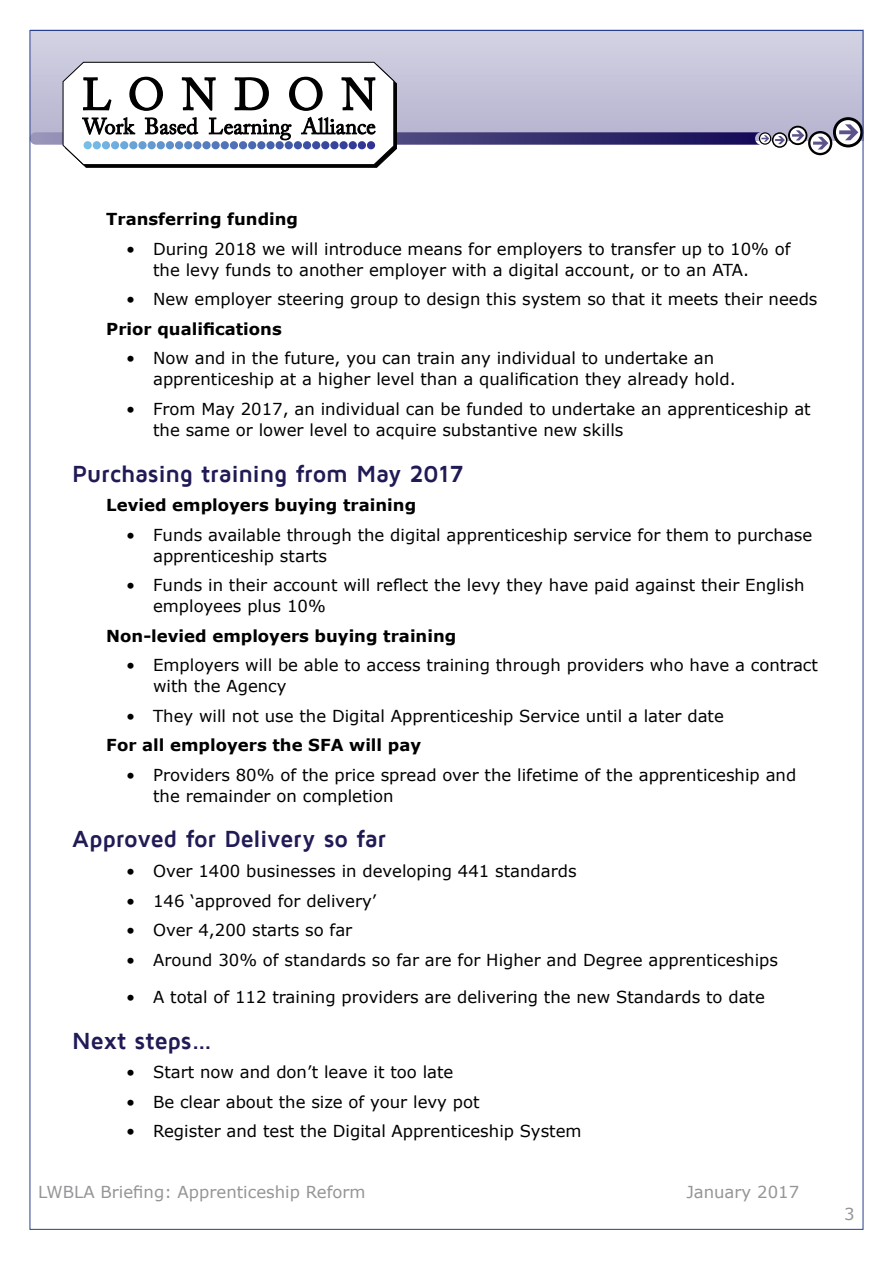
<style>
.page{position:relative;width:893px;height:1263px;background:#fff}
.page>*{position:absolute;margin:0;border:0;box-sizing:border-box;transform-origin:0 0}
.section{font:700 24px "Maven Pro";letter-spacing:-.015em;color:#201a55}
.bullet{font:16.5px/21px "Verdana";color:#000}
.Indent_bold{font:700 16.5px "Verdana";color:#000}
.t1{font:16.5px "Verdana";color:#939598}
</style>
<div class="page">
<div style="left:30px;top:30px;width:833px;height:110px;background:#d0cee1"></div>
<svg style="left:833px;top:117px;width:30px;height:30px"></svg>
<svg style="left:32px;top:61px;width:828px;height:107px"></svg>
<p class="Indent_bold" style="left:106px;top:208px;width:193px">Transferring funding</p>
<p class="bullet" style="left:153px;top:238px;width:639px;text-indent:-27px">• During 2018 we will introduce means for employers to transfer up to 10% of the levy funds to another employer with a digital account, or to an ATA.</p>
<p class="bullet" style="left:126px;top:289px;width:693px">• New employer steering group to design this system so that it meets their needs</p>
<p class="Indent_bold" style="left:106px;top:317px;width:177px">Prior qualifications</p>
<p class="bullet" style="left:153px;top:348px;width:584px;text-indent:-27px">• Now and in the future, you can train any individual to undertake an apprenticeship at a higher level than a qualification they already hold.</p>
<p class="bullet" style="left:153px;top:398px;width:659px;text-indent:-27px">• From May 2017, an individual can be funded to undertake an apprenticeship at the same or lower level to acquire substantive new skills</p>
<p class="section" style="left:72px;top:461px;width:393px">Purchasing training from May 2017</p>
<p class="Indent_bold" style="left:106px;top:493px;width:311px">Levied employers buying training</p>
<p class="bullet" style="left:153px;top:524px;width:661px;text-indent:-27px">• Funds available through the digital apprenticeship service for them to purchase apprenticeship starts</p>
<p class="bullet" style="left:153px;top:574px;width:653px;text-indent:-27px">• Funds in their account will reflect the levy they have paid against their English employees plus 10%</p>
<p class="Indent_bold" style="left:106px;top:624px;width:351px">Non-levied employers buying training</p>
<p class="bullet" style="left:153px;top:654px;width:666px;text-indent:-27px">• Employers will be able to access training through providers who have a contract with the Agency</p>
<p class="bullet" style="left:126px;top:705px;width:599px">• They will not use the Digital Apprenticeship Service until a later date</p>
<p class="Indent_bold" style="left:106px;top:733px;width:316px">For all employers the SFA will pay</p>
<p class="bullet" style="left:153px;top:764px;width:645px;text-indent:-27px">• Providers 80% of the price spread over the lifetime of the apprenticeship and the remainder on completion</p>
<p class="section" style="left:72px;top:827px;width:315px">Approved for Delivery so far</p>
<p class="bullet" style="left:126px;top:860px;width:452px">• Over 1400 businesses in developing 441 standards</p>
<p class="bullet" style="left:126px;top:890px;width:252px">• 146 ‘approved for delivery’</p>
<p class="bullet" style="left:126px;top:919px;width:228px">• Over 4,200 starts so far</p>
<p class="bullet" style="left:126px;top:949px;width:653px">• Around 30% of standards so far are for Higher and Degree apprenticeships</p>
<p class="bullet" style="left:126px;top:986px;width:640px">• A total of 112 training providers are delivering the new Standards to date</p>
<p class="section" style="left:72px;top:1028px;width:141px">Next steps…</p>
<p class="bullet" style="left:126px;top:1061px;width:329px">• Start now and don’t leave it too late</p>
<p class="bullet" style="left:126px;top:1091px;width:355px">• Be clear about the size of your levy pot</p>
<p class="bullet" style="left:126px;top:1120px;width:457px">• Register and test the Digital Apprenticeship System</p>
<p class="t1" style="left:38px;top:1181px;width:329px">LWBLA Briefing: Apprenticeship Reform</p>
<p class="t1" style="left:686px;top:1181px;width:114px">January 2017</p>
<p class="t1" style="left:844px;top:1203px;width:12px">3</p>
</div>
